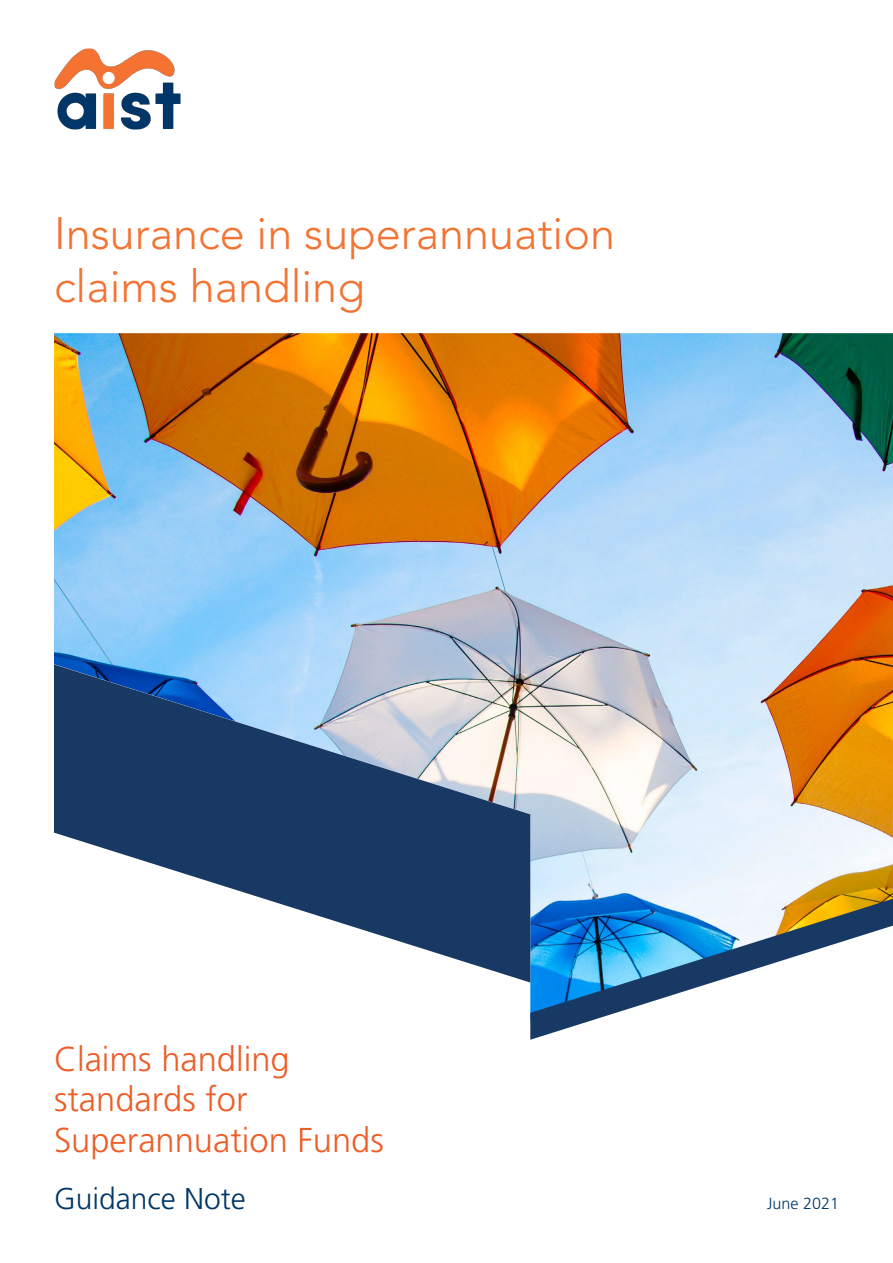
<style>
.page{position:relative;width:893px;height:1263px;background:#fff}
.page>*{position:absolute;margin:0;border:0;box-sizing:border-box;transform-origin:0 0}
.t1{font:300 45px/52.5px "Avenir";color:#f37333}
.t2{font:300 34.5px/40.5px "Frutiger";color:#ed5d28}
.t3{font:300 30px "Frutiger";color:#003767}
.t4{font:300 16.2px "Frutiger";color:#003767}
</style>
<div class="page">
<img style="left:54px;top:333px;width:839px;height:650px">
<svg style="left:54px;top:664px;width:476px;height:318px;fill:#193965"></svg>
<svg style="left:530px;top:899px;width:363px;height:141px"></svg>
<img style="left:55px;top:49px;width:125px;height:80px">
<h1 class="t1" style="left:54px;top:208px;width:563px">Insurance in superannuation claims handling</h1>
<p class="t2" style="left:54px;top:1038px;width:331px">Claims handling standards for<br>Superannuation Funds</p>
<p class="t3" style="left:54px;top:1182px;width:193px">Guidance Note</p>
<p class="t4" style="left:767px;top:1194px;width:73px">June 2021</p>
</div>
